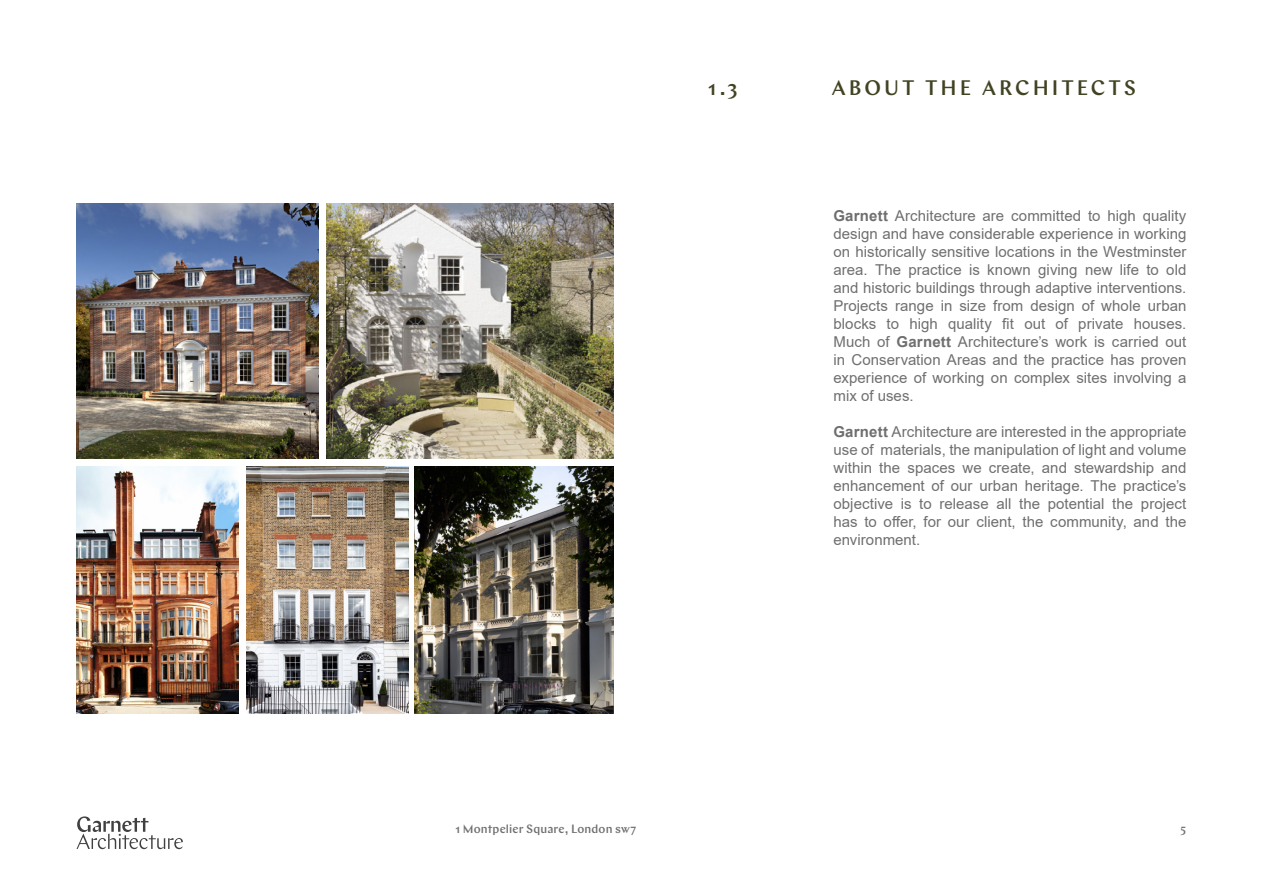
<style>
.page{position:relative;width:1263px;height:893px;background:#fff}
.page>*{position:absolute;margin:0;border:0;box-sizing:border-box;transform-origin:0 0}
.Page_Title{font:500 21px "Chap";letter-spacing:.14em;color:#424323}
.t1{font:15px/18px "Arial";letter-spacing:.005em;color:#706f6f;text-align:justify}
.t2{font:500 12px "Chap";letter-spacing:.01em;color:#706f6f}
.s1{font-weight:700}
</style>
<div class="page">
<img style="left:77px;top:203px;width:241px;height:255px">
<img style="left:326px;top:203px;width:287px;height:255px">
<img style="left:77px;top:466px;width:162px;height:247px">
<img style="left:414px;top:466px;width:199px;height:247px">
<img style="left:247px;top:466px;width:162px;height:247px">
<svg style="left:77px;top:816px;width:106px;height:33px"></svg>
<p class="Page_Title" style="left:707px;top:74px;width:32px">1.3</p>
<p class="Page_Title" style="left:832px;top:74px;width:306px">ABOUT THE ARCHITECTS</p>
<p class="t1" style="left:833px;top:206px;width:354px"><span class="s1">Garnett</span> Architecture are committed to high quality design and have considerable experience in working on historically sensitive locations in the Westminster area. The practice is known giving new life to old and historic buildings through adaptive interventions.<br>Projects range in size from design of whole urban blocks to high quality fit out of private houses.<br>Much of <span class="s1">Garnett</span> Architecture’s work is carried out in Conservation Areas and the practice has proven experience of working on complex sites involving a mix of uses.</p>
<p class="t1" style="left:833px;top:422px;width:354px"><span class="s1">Garnett</span> Architecture are interested in the appropriate use of materials, the manipulation of light and volume within the spaces we create, and stewardship and enhancement of our urban heritage. The practice’s objective is to release all the potential the project has to offer, for our client, the community, and the environment.</p>
<p class="t2" style="left:455px;top:821px;width:183px">1 Montpelier Square, London sw7</p>
<p class="t2" style="left:1180px;top:821px;width:8px">5</p>
</div>
